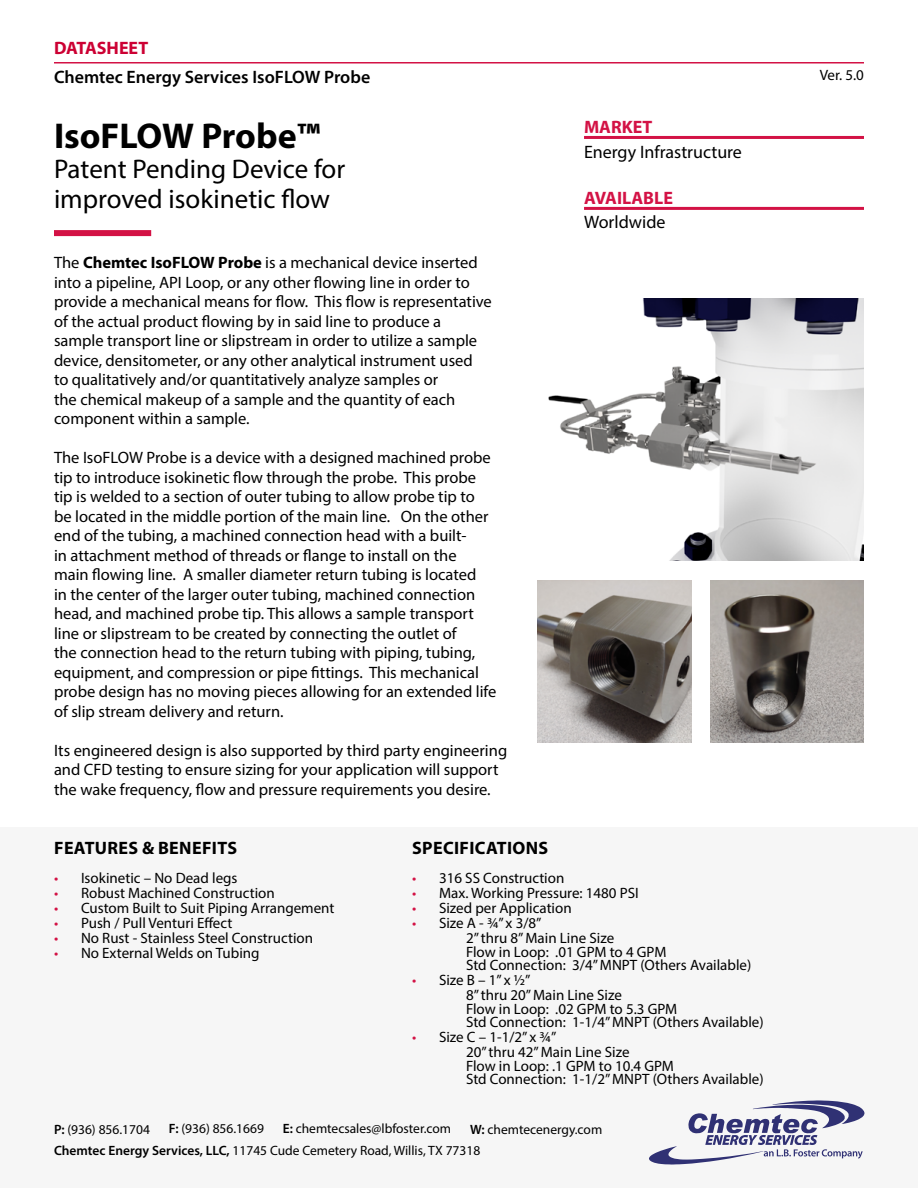
<style>
.page{position:relative;width:918px;height:1188px;background:#fff}
.page>*{position:absolute;margin:0;border:0;box-sizing:border-box;transform-origin:0 0}
.t1{font:700 36px "Myriad Pro";color:#000}
.t2{font:27px/30px "Myriad Pro";color:#000}
.t3{font:18px "Myriad Variable Concept";letter-spacing:.19em;color:#000}
.t4{font:700 18px "Myriad Pro";letter-spacing:.02em;color:#000}
.t5{font:18px "Myriad Pro";color:#000}
.t6{font:700 18px "Myriad Pro";color:#d31245}
.t7{font:700 18px "Myriad Pro";color:#c03}
.t8{font:16.5px/19.5px "Myriad Pro";color:#000}
.t9{font:15px/15px "Myriad Pro";color:#000}
.t10{font:13.5px/21.1px "Myriad Pro";color:#000}
.s1{font-weight:700}
.s2{color:#d31245}
.s3{font-family:"Myriad Variable Concept"}
</style>
<div class="page">
<hr style="left:54px;top:62px;width:810px;height:2px;background:#d31245">
<div style="left:54px;top:230px;width:97px;height:6px;background:#d31245"></div>
<hr style="left:584px;top:136px;width:280px;height:3px;background:#d31245">
<hr style="left:584px;top:207px;width:280px;height:3px;background:#d31245">
<div style="left:0;top:827px;width:918px;height:361px;background:#f6f6f6"></div>
<svg style="left:649px;top:1100px;width:215px;height:65px"></svg>
<img style="left:548px;top:299px;width:316px;height:262px">
<img style="left:711px;top:580px;width:153px;height:162px">
<img style="left:538px;top:581px;width:153px;height:161px">
<p class="t7" style="left:54px;top:36px;width:96px">DATASHEET</p>
<p class="t3" style="left:54px;top:66px;width:314px">Chemtec Energy Services IsoFLOW Probe</p>
<h1 class="t1" style="left:54px;top:112px;width:268px">IsoFLOW Probe™</h1>
<h2 class="t2" style="left:54px;top:153px;width:293px">Patent Pending Device for improved isokinetic flow</h2>
<p class="t8" style="left:54px;top:253px;width:439px">The <span class="s1">Chemtec IsoFLOW Probe</span> is a mechanical device inserted into a pipeline, API Loop, or any other flowing line in order to provide a mechanical means for flow. This flow is representative of the actual product flowing by in said line to produce a sample transport line or slipstream in order to utilize a sample device, densitometer, or any other analytical instrument used<br>to qualitatively and/or quantitatively analyze samples or<br>the chemical makeup of a sample and the quantity of each component within a sample.</p>
<p class="t8" style="left:54px;top:448px;width:444px">The IsoFLOW Probe is a device with a designed machined probe tip to introduce isokinetic flow through the probe. This probe tip is welded to a section of outer tubing to allow probe tip to be located in the middle portion of the main line. On the other end of the tubing, a machined connection head with a built-<br>in attachment method of threads or flange to install on the<br>main flowing line. A smaller diameter return tubing is located<br>in the center of the larger outer tubing, machined connection head, and machined probe tip. This allows a sample transport line or slipstream to be created by connecting the outlet of<br>the connection head to the return tubing with piping, tubing, equipment, and compression or pipe fittings. This mechanical probe design has no moving pieces allowing for an extended life of slip stream delivery and return.</p>
<p class="t8" style="left:54px;top:740px;width:455px">Its engineered design is also supported by third party engineering and CFD testing to ensure sizing for your application will support the wake frequency, flow and pressure requirements you desire.</p>
<p class="t4" style="left:54px;top:836px;width:184px">FEATURES &amp; BENEFITS</p>
<p class="t4" style="left:412px;top:836px;width:138px">SPECIFICATIONS</p>
<p class="t6" style="left:584px;top:116px;width:70px">MARKET</p>
<p class="t5" style="left:584px;top:140px;width:159px">Energy Infrastructure</p>
<p class="t6" style="left:584px;top:187px;width:90px">AVAILABLE</p>
<p class="t5" style="left:584px;top:211px;width:83px">Worldwide</p>
<p class="t9" style="left:54px;top:871px;width:185px"><span class="s2">•</span> Isokinetic – No Dead legs</p>
<p class="t9" style="left:54px;top:886px;width:222px"><span class="s2">•</span> Robust Machined Construction</p>
<p class="t9" style="left:54px;top:901px;width:282px"><span class="s2">•</span> Custom Built to Suit Piping Arrangement</p>
<p class="t9" style="left:54px;top:916px;width:180px"><span class="s2">•</span> Push / Pull Venturi Effect</p>
<p class="t9" style="left:54px;top:931px;width:261px"><span class="s2">•</span> No Rust - Stainless Steel Construction</p>
<p class="t9" style="left:54px;top:946px;width:207px"><span class="s2">•</span> No External Welds on Tubing</p>
<p class="t9" style="left:412px;top:871px;width:154px"><span class="s2">•</span> 316 SS Construction</p>
<p class="t9" style="left:412px;top:886px;width:228px"><span class="s2">•</span> Max. Working Pressure: 1480 PSI</p>
<p class="t9" style="left:412px;top:901px;width:161px"><span class="s2">•</span> Sized per Application</p>
<p class="t9" style="left:466px;top:916px;width:150px;text-indent:-54px"><span class="s2">•</span> Size A - ¾” x 3/8”<br>2” thru 8” Main Line Size</p>
<p class="t9" style="left:466px;top:945px;width:287px;line-height:13.5px">Flow in Loop: .01 GPM to 4 GPM<br>Std Connection: 3/4” MNPT (Others Available)</p>
<p class="t9" style="left:466px;top:973px;width:157px;text-indent:-54px"><span class="s2">•</span> Size B – 1” x ½”<br>8” thru 20” Main Line Size</p>
<p class="t9" style="left:466px;top:1002px;width:299px;line-height:13.5px">Flow in Loop: .02 GPM to 5.3 GPM<br>Std Connection: 1-1/4” MNPT (Others Available)</p>
<p class="t9" style="left:466px;top:1030px;width:165px;text-indent:-54px"><span class="s2">•</span> Size C – 1-1/2” x ¾”<br>20” thru 42” Main Line Size</p>
<p class="t9" style="left:466px;top:1059px;width:299px;line-height:13.5px">Flow in Loop: .1 GPM to 10.4 GPM<br>Std Connection: 1-1/2” MNPT (Others Available)</p>
<p class="t10" style="left:169px;top:1118px;width:97px"><span class="s3">F :</span> (936) 856.1669</p>
<p class="t10" style="left:283px;top:1118px;width:170px"><span class="s3">E :</span> chemtecsales@lbfoster.com</p>
<p class="t10" style="left:470px;top:1119px;width:134px"><span class="s3">W :</span> chemtecenergy.com</p>
<p class="t10" style="left:54px;top:1119px;width:428px"><span class="s3">P :</span> (936) 856.1704<br><span class="s3">C h e m t e c E n e r g y S e r v ic e s , L L C ,</span> 11745 Cude Cemetery Road, Willis, TX 77318</p>
<p class="t9" style="left:820px;top:67px;width:46px">Ver. 5.0</p>
</div>
